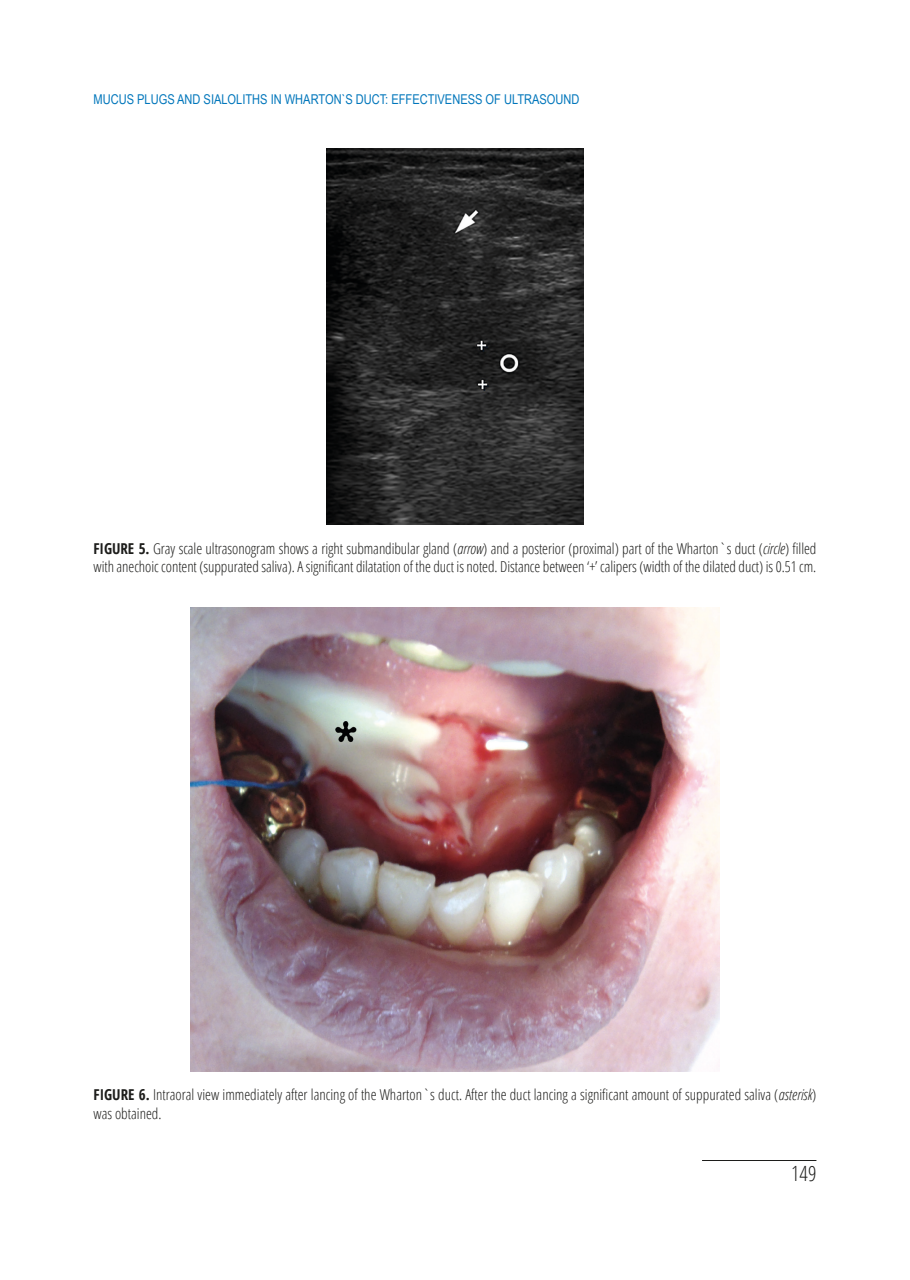
<style>
.page{position:relative;width:910px;height:1280px;background:#fff}
.page>*{position:absolute;margin:0;border:0;box-sizing:border-box;transform-origin:0 0}
.t1{font:300 condensed 21px "Open Sans";color:#1d1d1b}
.t2{font:300 condensed 15px/18px "Open Sans";letter-spacing:-.005em;color:#1d1d1b}
.Заголовок_статьи{font:13.5px "Arial Narrow";color:#0076bb}
.s1{font-weight:700}
.s2{font-style:italic}
</style>
<div class="page">
<hr style="left:702px;top:1160px;width:114px;height:1px;background:#1d1d1b">
<img style="left:326px;top:148px;width:258px;height:377px">
<img style="left:190px;top:608px;width:530px;height:463px">
<p class="Заголовок_статьи" style="left:94px;top:90px;width:487px">MUCUS PLUGS AND SIALOLITHS IN WHARTON`S DUCT: EFFECTIVENESS OF ULTRASOUND</p>
<p class="t2" style="left:94px;top:539px;width:724px"><span class="s1">FIGURE 5.</span> Gray scale ultrasonogram shows a right submandibular gland (<span class="s2">arrow</span>) and a posterior (proximal) part of the Wharton`s duct (<span class="s2">circle</span>) filled with anechoic content (suppurated saliva). A significant dilatation of the duct is noted. Distance between ‘+’ calipers (width of the dilated duct) is 0.51 cm.</p>
<p class="t2" style="left:94px;top:1085px;width:724px"><span class="s1">FIGURE 6.</span> Intraoral view immediately after lancing of the Wharton`s duct. After the duct lancing a significant amount of suppurated saliva (<span class="s2">asterisk</span>) was obtained.</p>
<h1 class="t1" style="left:791px;top:1159px;width:27px">149</h1>
</div>
